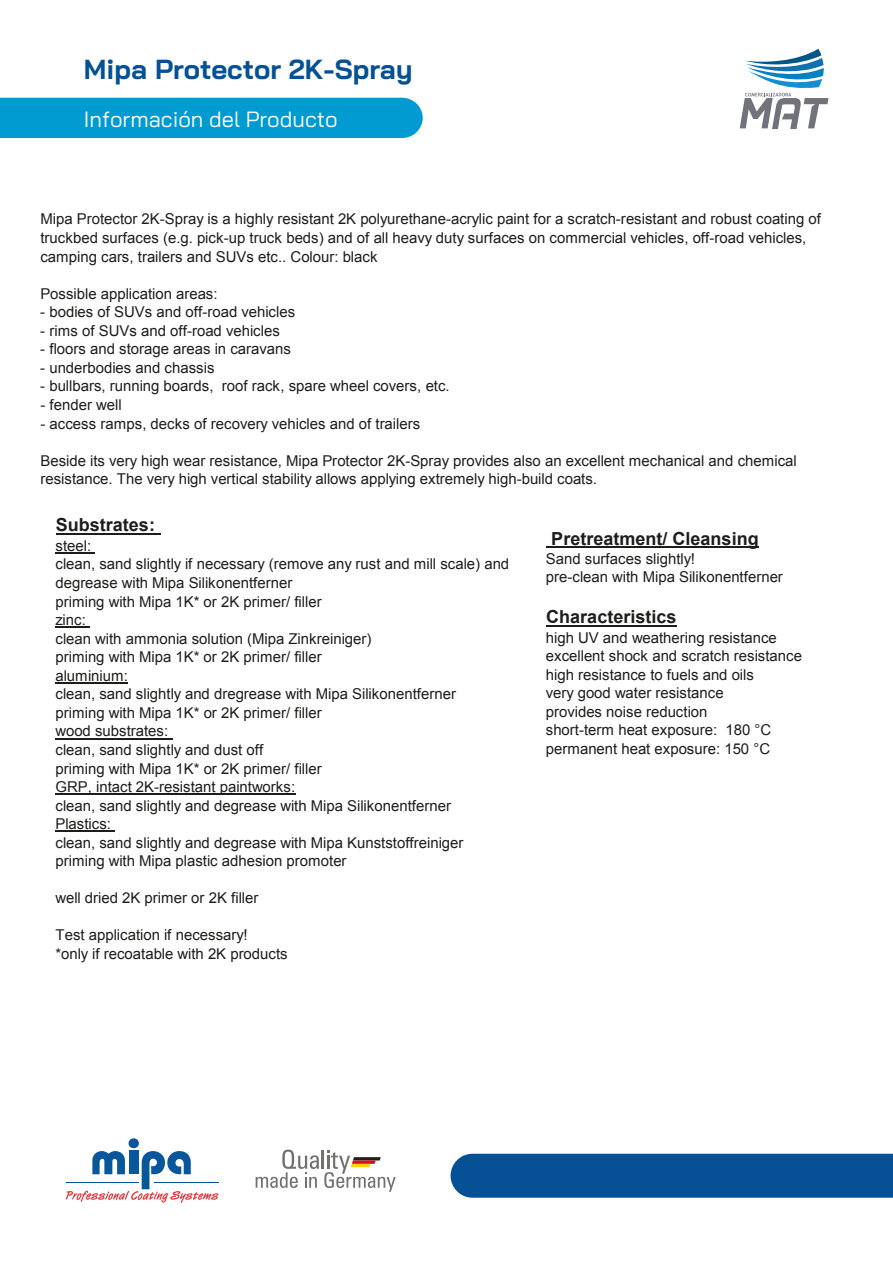
<style>
.page{position:relative;width:893px;height:1263px;background:#fff}
.page>*{position:absolute;margin:0;border:0;box-sizing:border-box;transform-origin:0 0}
.t1{font:700 27.6px "Bai Jamjuree";color:#065195}
.t2{font:22.05px "Bai Jamjuree";color:#fff}
.t3{font:700 18px "Arial";color:#1d1d1b}
.t4{font:15px/18.6px "Arial";color:#1d1d1b}
</style>
<div class="page">
<hr style="left:56px;top:533px;width:104px;height:2px;background:#1d1d1b">
<hr style="left:55px;top:552px;width:40px;height:2px;background:#1d1d1b">
<hr style="left:55px;top:627px;width:35px;height:1px;background:#1d1d1b">
<hr style="left:55px;top:682px;width:73px;height:1px;background:#1d1d1b">
<hr style="left:55px;top:738px;width:117px;height:1px;background:#1d1d1b">
<hr style="left:55px;top:793px;width:240px;height:2px;background:#1d1d1b">
<hr style="left:55px;top:831px;width:60px;height:1px;background:#1d1d1b">
<hr style="left:546px;top:546px;width:213px;height:2px;background:#1d1d1b">
<hr style="left:546px;top:625px;width:131px;height:2px;background:#1d1d1b">
<div style="left:0;top:98px;width:423px;height:40px;background:#019bd2"></div>
<svg style="left:740px;top:49px;width:88px;height:80px"></svg>
<div style="left:450px;top:1153px;width:443px;height:44px;background:#065195"></div>
<svg style="left:66px;top:1138px;width:152px;height:65px"></svg>
<hr style="left:154px;top:1182px;width:65px;height:1px;background:#08569b">
<hr style="left:66px;top:1182px;width:72px;height:1px;background:#08569b">
<svg style="left:256px;top:1149px;width:140px;height:43px"></svg>
<h1 class="t1" style="left:84px;top:54px;width:330px">Mipa Protector 2K-Spray</h1>
<h2 class="t2" style="left:84px;top:100px;width:255px">Información del Producto</h2>
<p class="t4" style="left:40px;top:210px;width:782px">Mipa Protector 2K-Spray is a highly resistant 2K polyurethane-acrylic paint for a scratch-resistant and robust coating of truckbed surfaces (e.g. pick-up truck beds) and of all heavy duty surfaces on commercial vehicles, off-road vehicles, camping cars, trailers and SUVs etc.. Colour: black</p>
<p class="t4" style="left:40px;top:284px;width:179px">Possible application areas:</p>
<p class="t4" style="left:40px;top:303px;width:256px">- bodies of SUVs and off-road vehicles</p>
<p class="t4" style="left:40px;top:321px;width:241px">- rims of SUVs and off-road vehicles</p>
<p class="t4" style="left:40px;top:340px;width:252px">- floors and storage areas in caravans</p>
<p class="t4" style="left:40px;top:358px;width:176px">- underbodies and chassis</p>
<p class="t4" style="left:40px;top:377px;width:411px">- bullbars, running boards, roof rack, spare wheel covers, etc.</p>
<p class="t4" style="left:40px;top:395px;width:83px">- fender well</p>
<p class="t4" style="left:40px;top:414px;width:381px">- access ramps, decks of recovery vehicles and of trailers</p>
<p class="t4" style="left:40px;top:451px;width:758px">Beside its very high wear resistance, Mipa Protector 2K-Spray provides also an excellent mechanical and chemical resistance. The very high vertical stability allows applying extremely high-build coats.</p>
<p class="t3" style="left:56px;top:513px;width:101px">Substrates:</p>
<p class="t4" style="left:55px;top:536px;width:455px">steel:<br>clean, sand slightly if necessary (remove any rust and mill scale) and degrease with Mipa Silikonentferner<br>priming with Mipa 1K* or 2K primer/ filler<br>zinc:<br>clean with ammonia solution (Mipa Zinkreiniger)<br>priming with Mipa 1K* or 2K primer/ filler<br>aluminium:<br>clean, sand slightly and dregrease with Mipa Silikonentferner<br>priming with Mipa 1K* or 2K primer/ filler<br>wood substrates:<br>clean, sand slightly and dust off<br>priming with Mipa 1K* or 2K primer/ filler<br>GRP, intact 2K-resistant paintworks:<br>clean, sand slightly and degrease with Mipa Silikonentferner Plastics:<br>clean, sand slightly and degrease with Mipa Kunststoffreiniger priming with Mipa plastic adhesion promoter</p>
<p class="t4" style="left:55px;top:889px;width:204px">well dried 2K primer or 2K filler</p>
<p class="t4" style="left:55px;top:926px;width:234px">Test application if necessary!<br>*only if recoatable with 2K products</p>
<p class="t3" style="left:551px;top:526px;width:209px">Pretreatment/ Cleansing</p>
<p class="t4" style="left:546px;top:550px;width:239px;line-height:18.1px">Sand surfaces slightly!<br>pre-clean with Mipa Silikonentferner</p>
<p class="t3" style="left:546px;top:605px;width:132px">Characteristics</p>
<p class="t4" style="left:546px;top:628px;width:258px">high UV and weathering resistance excellent shock and scratch resistance high resistance to fuels and oils<br>very good water resistance<br>provides noise reduction<br>short-term heat exposure: 180 °C permanent heat exposure: 150 °C</p>
</div>
